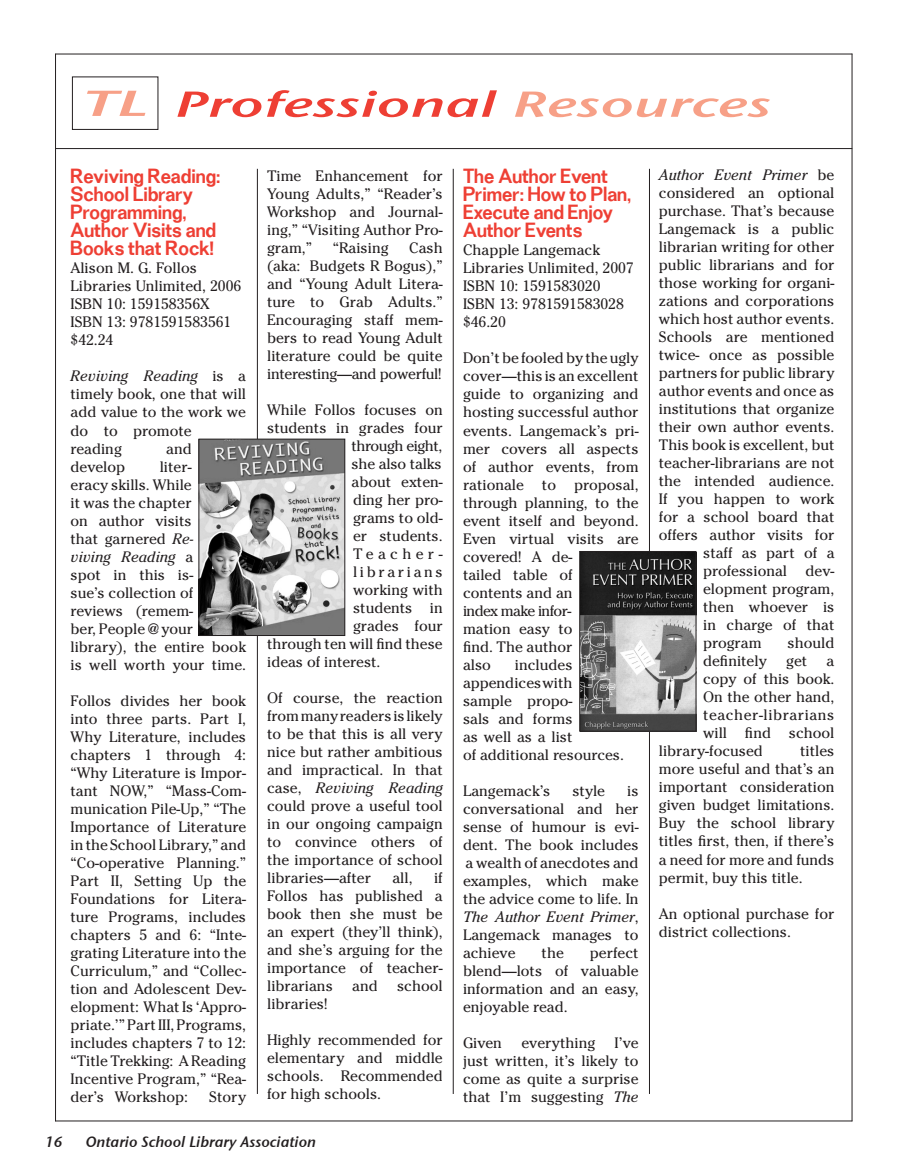
<style>
.page{position:relative;width:905px;height:1175px;background:#fff}
.page>*{position:absolute;margin:0;border:0;box-sizing:border-box;transform-origin:0 0}
.t1{font:36px "Stone Sans Sem ITCTT Semi Ita";color:#ee3f34;scale:1.65 1}
.t2{font:500 18px/18px "Folio";color:#ee3f34}
.t3{font:15px/18px "Cheltenham";color:#231f20;text-align:justify}
.t4{font:15px "Stone Sans Sem ITCTT Semi Ita";color:#231f20}
.t5{font:italic 15px "Cheltenham";color:#231f20}
.t6{font:15px "Cheltenham";letter-spacing:.035em;color:#231f20}
.t7{font:15px "Cheltenham";letter-spacing:-.03em;color:#231f20}
.t8{font:15px "Cheltenham";letter-spacing:.175em;color:#231f20}
.t9{font:15px "Cheltenham";letter-spacing:.29em;color:#231f20}
.s1{color:#f7a087}
.s2{font-style:italic}
.s3{font-style:normal}
</style>
<div class="page">
<hr style="left:55px;top:54px;width:797px;height:1px;background:#231f20">
<hr style="left:55px;top:148px;width:797px;height:1px;background:#231f20">
<hr style="left:55px;top:1120px;width:797px;height:1px;background:#231f20">
<hr style="left:851px;top:54px;width:1px;height:1067px;background:#231f20">
<hr style="left:55px;top:54px;width:1px;height:1067px;background:#231f20">
<hr style="left:257px;top:169px;width:1px;height:925px;background:#231f20">
<hr style="left:649px;top:169px;width:1px;height:925px;background:#231f20">
<hr style="left:453px;top:169px;width:1px;height:925px;background:#231f20">
<div style="left:72px;top:76px;width:86px;height:54px;border:1px solid #231f20"></div>
<img style="left:200px;top:441px;width:143px;height:193px">
<div style="left:198px;top:439px;width:147px;height:197px;border:1px solid #231f20"></div>
<img style="left:581px;top:553px;width:113px;height:176px">
<div style="left:579px;top:551px;width:117px;height:180px;border:1px solid #231f20"></div>
<h1 class="t1" style="left:83px;top:83px;width:418px"><span class="s1">TL</span> Professional <span class="s1">Resources</span></h1>
<p class="t2" style="left:70px;top:167px;width:151px">Reviving Reading:<br>School Library<br>Programming,<br>Author Visits and<br>Books that Rock!</p>
<p class="t3" style="left:70px;top:259px;width:172px;text-align:left">Alison M. G. Follos<br>Libraries Unlimited, 2006<br>ISBN 10: 159158356X<br>ISBN 13: 9781591583561 $42.24</p>
<p class="t3" style="left:70px;top:367px;width:177px;text-align:left"><span class="s2">Reviving Reading</span> is a timely book, one that will add value to the work we do to promote reading</p>
<p class="t3" style="left:166px;top:439px;width:27px">and</p>
<p class="t3" style="left:70px;top:457px;width:177px;text-align:left;text-indent:89px">liter-<br>eracy skills. While<br>it was the chapter<br>on author visits<br>that garnered <span class="s2">Re-<br>viving Reading</span> a<br>spot in this is-<br>sue’s collection of reviews (remem-<br>ber, People @ your library), the entire book is well worth your time.</p>
<p class="t3" style="left:70px;top:691px;width:177px">Follos divides her book into three parts. Part I, Why Literature, includes chapters 1 through 4: “Why Literature is Impor&shy;tant NOW,” “Mass-Com&shy;munication Pile-Up,” “The Importance of Literature in the School Library,” and “Co-operative Planning.” Part II, Setting Up the Foundations for Litera&shy;ture Programs, includes chapters 5 and 6: “Inte&shy;grating Literature into the Curriculum,” and “Collec&shy;tion and Adolescent Dev&shy;elopment: What Is ‘Appro&shy;priate.’” Part III, Programs, includes chapters 7 to 12: “Title Trekking: A Reading Incentive Program,” “Rea&shy;der’s Workshop:</p>
<p class="t3" style="left:70px;top:457px;width:56px">develop</p>
<p class="t3" style="left:209px;top:1087px;width:38px">Story</p>
<p class="t3" style="left:267px;top:166px;width:177px">Time Enhancement for Young Adults,” “Reader’s Workshop and Journal&shy;ing,” “Visiting Author Pro&shy;gram,”</p>
<p class="t3" style="left:267px;top:238px;width:177px;text-indent:142px">Cash (aka: Budgets R Bogus),” and “Young Adult Litera&shy;ture to Grab Adults.” Encouraging staff mem&shy;bers to read Young Adult literature could be quite interesting—and powerful!</p>
<p class="t3" style="left:267px;top:400px;width:177px">While Follos focuses on</p>
<p class="t3" style="left:267px;top:418px;width:177px">students in grades four</p>
<p class="t7" style="left:351px;top:436px;width:92px">through eight,</p>
<p class="t3" style="left:351px;top:454px;width:92px">she also talks</p>
<p class="t3" style="left:351px;top:472px;width:93px">about exten-</p>
<p class="t3" style="left:353px;top:490px;width:91px">ding her pro-</p>
<p class="t3" style="left:353px;top:508px;width:91px">grams to old-</p>
<p class="t3" style="left:353px;top:526px;width:91px">er students.</p>
<p class="t9" style="left:353px;top:544px;width:91px">Teacher-</p>
<p class="t8" style="left:353px;top:562px;width:91px">librarians</p>
<p class="t3" style="left:353px;top:580px;width:91px">working with</p>
<p class="t3" style="left:353px;top:598px;width:91px">students in</p>
<p class="t3" style="left:353px;top:616px;width:91px">grades four</p>
<p class="t3" style="left:267px;top:634px;width:177px">through ten will find these</p>
<p class="t3" style="left:267px;top:652px;width:115px">ideas of interest.</p>
<p class="t3" style="left:267px;top:688px;width:177px">Of course, the reaction from many readers is likely to be that this is all very nice but rather ambitious and impractical. In that case, <span class="s2">Reviving Reading </span>could prove a useful tool in our ongoing campaign to convince others of the importance of school libraries—after</p>
<p class="t3" style="left:333px;top:238px;width:57px">“Raising</p>
<p class="t3" style="left:267px;top:868px;width:177px;text-indent:167px">if Follos has published a book then she must be an expert (they’ll think), and she’s arguing for the importance of teacher&shy;librarians</p>
<p class="t3" style="left:392px;top:868px;width:22px">all,</p>
<p class="t3" style="left:352px;top:976px;width:27px">and</p>
<p class="t3" style="left:397px;top:976px;width:47px">school</p>
<p class="t3" style="left:267px;top:994px;width:62px">libraries!</p>
<p class="t3" style="left:267px;top:1030px;width:177px">Highly recommended for elementary and middle schools. Recommended for high schools.</p>
<p class="t4" style="left:45px;top:1132px;width:19px">16</p>
<p class="t4" style="left:86px;top:1132px;width:232px">Ontario School Library Association</p>
<p class="t2" style="left:463px;top:167px;width:170px">The Author Event<br>Primer: How to Plan,<br>Execute and Enjoy<br>Author Events</p>
<p class="t3" style="left:463px;top:241px;width:172px;text-align:left">Chapple Langemack<br>Libraries Unlimited, 2007<br>ISBN 10: 1591583020<br>ISBN 13: 9781591583028 $46.20</p>
<p class="t3" style="left:463px;top:349px;width:177px;text-align:left">Don’t be fooled by the ugly cover—this is an excellent guide to organizing and hosting successful author events. Langemack’s pri&shy;mer covers all aspects of author events, from rationale to proposal, through planning, to the event itself and beyond.<br>Even virtual visits are covered! A de-<br>tailed table of<br>contents and an<br>index make infor-<br>mation easy to<br>find. The author<br>also</p>
<p class="t3" style="left:463px;top:655px;width:162px;text-align:left;text-indent:52px">includes appendices with sample propo-<br>sals and forms<br>as well as a list<br>of additional resources.</p>
<p class="t3" style="left:463px;top:781px;width:89px">Langemack’s</p>
<p class="t3" style="left:572px;top:781px;width:34px">style</p>
<p class="t3" style="left:463px;top:781px;width:177px;text-indent:164px">is conversational and her sense of humour is evi&shy;dent. The book includes a wealth of anecdotes and examples, which make the advice come to life. In <span class="s2">The Author Event Primer</span>, Langemack manages to achieve</p>
<p class="t3" style="left:463px;top:943px;width:177px;text-indent:127px">perfect blend—lots of valuable information and an easy, enjoyable read.</p>
<p class="t3" style="left:463px;top:1033px;width:41px">Given</p>
<p class="t3" style="left:521px;top:1033px;width:75px">everything</p>
<p class="t3" style="left:541px;top:943px;width:24px">the</p>
<p class="t3" style="left:463px;top:1033px;width:177px;text-indent:152px">I’ve just written, it’s likely to come as quite a surprise that I’m suggesting <span class="s2">The</span></p>
<p class="t5" style="left:658px;top:166px;width:177px">Author Event Primer <span class="s3">be</span></p>
<p class="t3" style="left:658px;top:184px;width:177px">considered an optional</p>
<p class="t3" style="left:658px;top:202px;width:177px">purchase. That’s because</p>
<p class="t3" style="left:658px;top:220px;width:177px">Langemack is a public</p>
<p class="t3" style="left:658px;top:238px;width:177px">librarian writing for other</p>
<p class="t3" style="left:658px;top:256px;width:177px">public librarians and for</p>
<p class="t3" style="left:658px;top:274px;width:177px">those working for organi-</p>
<p class="t3" style="left:658px;top:292px;width:177px">zations and corporations</p>
<p class="t3" style="left:658px;top:310px;width:177px">which host author events.</p>
<p class="t3" style="left:658px;top:328px;width:177px">Schools are mentioned</p>
<p class="t3" style="left:658px;top:346px;width:177px">twice- once as possible</p>
<p class="t3" style="left:658px;top:364px;width:177px">partners for public library</p>
<p class="t3" style="left:658px;top:382px;width:177px">author events and once as</p>
<p class="t3" style="left:658px;top:400px;width:177px">institutions that organize</p>
<p class="t3" style="left:658px;top:418px;width:177px">their own author events.</p>
<p class="t3" style="left:658px;top:436px;width:177px">This book is excellent, but</p>
<p class="t3" style="left:658px;top:454px;width:177px">teacher-librarians are not</p>
<p class="t3" style="left:658px;top:472px;width:177px">the intended audience.</p>
<p class="t3" style="left:658px;top:490px;width:177px">If you happen to work</p>
<p class="t3" style="left:658px;top:508px;width:177px">for a school board that</p>
<p class="t3" style="left:658px;top:526px;width:177px">offers author visits for</p>
<p class="t3" style="left:703px;top:544px;width:133px">staff as part of a</p>
<p class="t3" style="left:703px;top:562px;width:133px">professional dev-</p>
<p class="t3" style="left:703px;top:580px;width:133px">elopment program,</p>
<p class="t3" style="left:703px;top:598px;width:133px">then whoever is</p>
<p class="t3" style="left:703px;top:616px;width:133px">in charge of that</p>
<p class="t3" style="left:703px;top:634px;width:60px">program</p>
<p class="t3" style="left:787px;top:634px;width:48px">should</p>
<p class="t3" style="left:703px;top:652px;width:65px">definitely</p>
<p class="t3" style="left:786px;top:652px;width:22px">get</p>
<p class="t3" style="left:826px;top:652px;width:9px">a</p>
<p class="t3" style="left:703px;top:670px;width:133px">copy of this book.</p>
<p class="t3" style="left:703px;top:688px;width:133px">On the other hand,</p>
<p class="t6" style="left:703px;top:706px;width:133px">teacher-librarians</p>
<p class="t3" style="left:703px;top:724px;width:133px">will find school</p>
<p class="t3" style="left:658px;top:742px;width:106px">library-focused</p>
<p class="t3" style="left:658px;top:742px;width:177px;text-indent:141px">titles more useful and that’s an important consideration given budget limitations.<br>Buy the school library titles first, then, if there’s a need for more and funds permit, buy this title.</p>
<p class="t3" style="left:658px;top:904px;width:177px">An optional purchase for district collections.</p>
</div>
